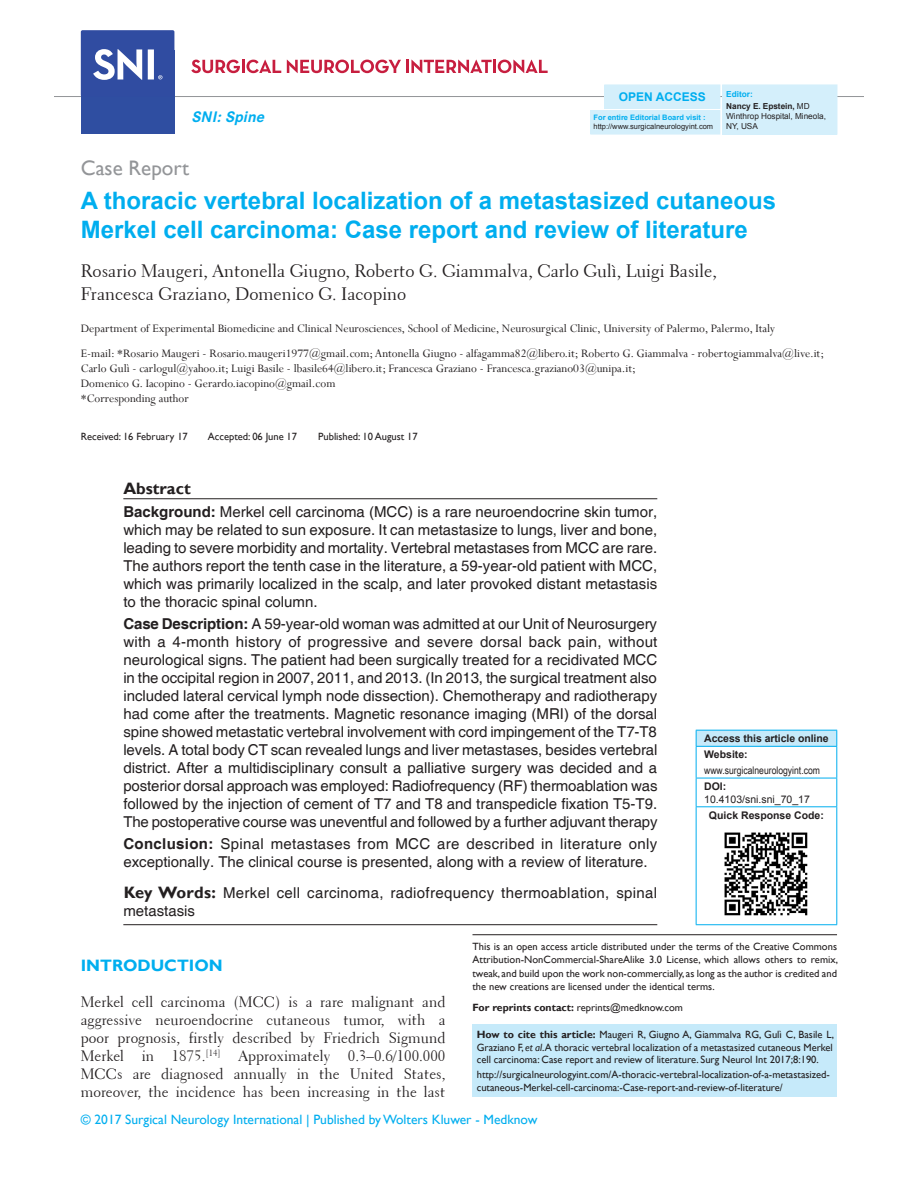
<style>
.page{position:relative;width:918px;height:1188px;background:#fff}
.page>*{position:absolute;margin:0;border:0;box-sizing:border-box;transform-origin:0 0}
.AT{font:700 24px/28.8px "Arial";color:#00aeef}
.AH{font:21px "Gill Sans";color:#939598}
.AU{font:18px/22.5px "Transitional 521 BT Roman A";color:#231f20}
.t1{font:700 16.5px "Gill Sans";color:#00aeef}
.ABSH{font:700 16.5px "Gill Sans";color:#231f20}
.ABS{font:15px/18px "Helvetica";color:#231f20;text-align:justify}
.TX{font:15px/18px "Transitional 521 BT Roman A";color:#231f20;text-align:justify}
.KWD{font:15px/18px "Helvetica";letter-spacing:.025em;color:#231f20}
.t2{font:italic 700 15px "Corporate SBQ";color:#00aeef}
.t3{font:13.5px "Gill Sans";color:#00aeef}
.ADD{font:12.75px/15px "Perpetua";color:#231f20}
.AFF{font:12.75px "Perpetua";color:#231f20}
.t4{font:700 12px "Arial";color:#00aeef}
.Published{font:10.5px/12.6px "Gill Sans";color:#231f20;text-align:justify}
.OS{font:10.5px/13.5px "Gill Sans";color:#231f20;text-align:justify}
.HIS{font:10.5px "Gill Sans";color:#231f20}
.AAO{font:700 10.5px "Arial";letter-spacing:-.005em;color:#231f20}
.WEB{font:10.5px "Arial Narrow";color:#231f20}
.WEB-2{font:10.5px/12.6px "Arial";color:#231f20}
.WEB-3{font:700 10.5px "Arial";color:#231f20}
.t5{font:8.25px/9.9px "Arial";letter-spacing:-.005em;color:#231f20}
.t6{font:700 8.25px/12px "Arial";letter-spacing:-.005em;color:#231f20}
.t7{font:7.5px "Arial";color:#231f20}
.t8{font:700 7.5px "Arial";color:#00aeef}
.s1{color:#00aeef}
.s2{font-weight:400}
.s3{font-weight:700}
.s4{font-family:"Gill Sans";font-weight:700;font-size:16.5px}
.s5{font-style:italic}
</style>
<div class="page">
<hr style="left:54px;top:96px;width:810px;height:1px;background:#939598">
<div style="left:723px;top:85px;width:114px;height:49px;background:#d4effb"></div>
<div style="left:605px;top:85px;width:115px;height:23px;background:#d4effb"></div>
<div style="left:591px;top:111px;width:129px;height:23px;background:#d4effb"></div>
<div style="left:591px;top:110px;width:129px;height:24px;border:1px solid #d4effb"></div>
<div style="left:81px;top:50px;width:93px;height:84px;background:#2f4ea1"></div>
<div style="left:81px;top:30px;width:93px;height:67px;background:#304ca1;border-radius:2px"></div>
<svg style="left:191px;top:60px;width:90px;height:13px"></svg>
<svg style="left:287px;top:60px;width:261px;height:13px"></svg>
<svg style="left:93px;top:49px;width:69px;height:31px"></svg>
<hr style="left:123px;top:498px;width:534px;height:1px;background:#231f20">
<hr style="left:123px;top:924px;width:534px;height:1px;background:#231f20">
<div style="left:696px;top:730px;width:141px;height:16px;background:#c6eafa"></div>
<svg style="left:696px;top:731px;width:1px;height:15px"></svg>
<svg style="left:836px;top:731px;width:1px;height:15px"></svg>
<hr style="left:696px;top:730px;width:141px;height:1px;background:#00aeef">
<hr style="left:696px;top:747px;width:1px;height:31px;background:#00aeef">
<hr style="left:836px;top:747px;width:1px;height:31px;background:#00aeef">
<hr style="left:696px;top:746px;width:141px;height:1px;background:#00aeef">
<svg style="left:696px;top:779px;width:1px;height:27px"></svg>
<svg style="left:836px;top:779px;width:1px;height:27px"></svg>
<hr style="left:696px;top:778px;width:141px;height:1px;background:#00aeef">
<hr style="left:696px;top:807px;width:1px;height:117px;background:#00aeef">
<hr style="left:836px;top:807px;width:1px;height:117px;background:#00aeef">
<hr style="left:696px;top:806px;width:141px;height:1px;background:#00aeef">
<hr style="left:696px;top:924px;width:141px;height:1px;background:#00aeef">
<img style="left:724px;top:832px;width:84px;height:84px">
<div style="left:472px;top:1025px;width:365px;height:72px;background:#c6eafa"></div>
<hr style="left:472px;top:934px;width:365px;height:1px;background:#231f20">
<p class="t2" style="left:191px;top:108px;width:78px">SNI:Spine</p>
<p class="t4" style="left:619px;top:89px;width:88px">OPEN ACCESS</p>
<p class="t8" style="left:594px;top:113px;width:114px">For entire Editorial Board visit :</p>
<p class="t7" style="left:594px;top:122px;width:121px">http://www.surgicalneurologyint.com</p>
<p class="t6" style="left:726px;top:88px;width:85px"><span class="s1">Editor:<br></span>Nancy E. Epstein, <span class="s2">MD</span></p>
<p class="t5" style="left:726px;top:111px;width:101px">Winthrop Hospital, Mineola,<br>NY, USA</p>
<p class="AH" style="left:81px;top:156px;width:110px">Case Report</p>
<p class="AT" style="left:81px;top:187px;width:697px">A thoracic vertebral localization of a metastasized cutaneous<br>Merkel cell carcinoma: Case report and review of literature</p>
<p class="AU" style="left:81px;top:260px;width:638px">Rosario Maugeri, Antonella Giugno, Roberto G. Giammalva, Carlo Gulì, Luigi Basile,<br>Francesca Graziano, Domenico G. Iacopino</p>
<p class="AFF" style="left:81px;top:320px;width:696px">Department of Experimental Biomedicine and Clinical Neurosciences, School of Medicine, Neurosurgical Clinic, University of Palermo, Palermo, Italy</p>
<p class="ADD" style="left:81px;top:346px;width:745px">E-mail: *Rosario Maugeri ‑ Rosario.maugeri1977@gmail.com; Antonella Giugno ‑ alfagamma82@libero.it; Roberto G. Giammalva ‑ robertogiammalva@live.it; Carlo Gulì ‑ carlogul@yahoo.it; Luigi Basile ‑ lbasile64@libero.it; Francesca Graziano ‑ Francesca.graziano03@unipa.it;<br>Domenico G. Iacopino ‑ Gerardo.iacopino@gmail.com<br>*Corresponding author</p>
<p class="HIS" style="left:81px;top:431px;width:109px">Received: 16 February 17</p>
<p class="HIS" style="left:208px;top:431px;width:91px">Accepted: 06 June 17</p>
<p class="HIS" style="left:318px;top:431px;width:101px">Published: 10 August 17</p>
<p class="ABSH" style="left:123px;top:479px;width:69px">Abstract</p>
<p class="ABS" style="left:123px;top:503px;width:535px"><span class="s3">Background:</span> Merkel cell carcinoma (MCC) is a rare neuroendocrine skin tumor, which may be related to sun exposure. It can metastasize to lungs, liver and bone, leading to severe morbidity and mortality. Vertebral metastases from MCC are rare.<br>The authors report the tenth case in the literature, a 59‑year‑old patient with MCC, which was primarily localized in the scalp, and later provoked distant metastasis to the thoracic spinal column.</p>
<p class="ABS" style="left:123px;top:615px;width:536px"><span class="s3">Case Description:</span> A 59‑year‑old woman was admitted at our Unit of Neurosurgery with a 4‑month history of progressive and severe dorsal back pain, without neurological signs. The patient had been surgically treated for a recidivated MCC in the occipital region in 2007, 2011, and 2013. (In 2013, the surgical treatment also included lateral cervical lymph node dissection). Chemotherapy and radiotherapy had come after the treatments. Magnetic resonance imaging (MRI) of the dorsal spine showed metastatic vertebral involvement with cord impingement of the T7‑T8 levels. A total body CT scan revealed lungs and liver metastases, besides vertebral district. After a multidisciplinary consult a palliative surgery was decided and a posterior dorsal approach was employed: Radiofrequency (RF) thermoablation was followed by the injection of cement of T7 and T8 and transpedicle fixation T5‑T9.<br>The postoperative course was uneventful and followed by a further adjuvant therapy</p>
<p class="ABS" style="left:123px;top:835px;width:535px"><span class="s3">Conclusion:</span> Spinal metastases from MCC are described in literature only exceptionally. The clinical course is presented, along with a review of literature.</p>
<p class="KWD" style="left:123px;top:884px;width:535px"><span class="s4">Key Words:</span> Merkel cell carcinoma, radiofrequency thermoablation, spinal metastasis</p>
<p class="AAO" style="left:704px;top:731px;width:126px">Access this article online</p>
<p class="WEB-3" style="left:704px;top:748px;width:45px">Website:</p>
<p class="WEB" style="left:704px;top:762px;width:117px">www.surgicalneurologyint.com</p>
<p class="WEB-2" style="left:704px;top:780px;width:107px"><span class="s3">DOI:<br></span>10.4103/sni.sni_70_17</p>
<p class="AAO" style="left:709px;top:808px;width:116px">Quick Response Code:</p>
<h1 class="t1" style="left:81px;top:956px;width:143px">INTRODUCTION</h1>
<p class="TX" style="left:81px;top:993px;width:366px">Merkel cell carcinoma (MCC) is a rare malignant and aggressive neuroendocrine cutaneous tumor, with a poor prognosis, firstly described by Friedrich Sigmund Merkel in 1875.<sup>[14]</sup> Approximately 0.3–0.6/100.000<br>MCCs are diagnosed annually in the United States, moreover, the incidence has been increasing in the last</p>
<p class="OS" style="left:472px;top:940px;width:367px">This is an open access article distributed under the terms of the Creative Commons Attribution‑NonCommercial‑ShareAlike 3.0 License, which allows others to remix, tweak, and build upon the work non‑commercially, as long as the author is credited and the new creations are licensed under the identical terms.</p>
<p class="OS" style="left:472px;top:1001px;width:212px"><span class="s3">For reprints contact:</span> reprints@medknow.com</p>
<p class="Published" style="left:477px;top:1029px;width:359px"><span class="s3">How to cite this article:</span> Maugeri R, Giugno A, Giammalva RG, Gulì C, Basile L, Graziano F, <span class="s5">et al</span>.A thoracic vertebral localization of a metastasized cutaneous Merkel cell carcinoma: Case report and review of literature. Surg Neurol Int 2017;8:190.</p>
<p class="Published" style="left:477px;top:1069px;width:355px">http://surgicalneurologyint.com/A-thoracic-vertebral-localization-of-a-metastasized&shy;cutaneous-Merkel-cell-carcinoma:-Case-report-and-review-of-literature/</p>
<p class="t3" style="left:81px;top:1112px;width:458px">© 2017 Surgical Neurology International | Published by Wolters Kluwer - Medknow</p>
</div>
